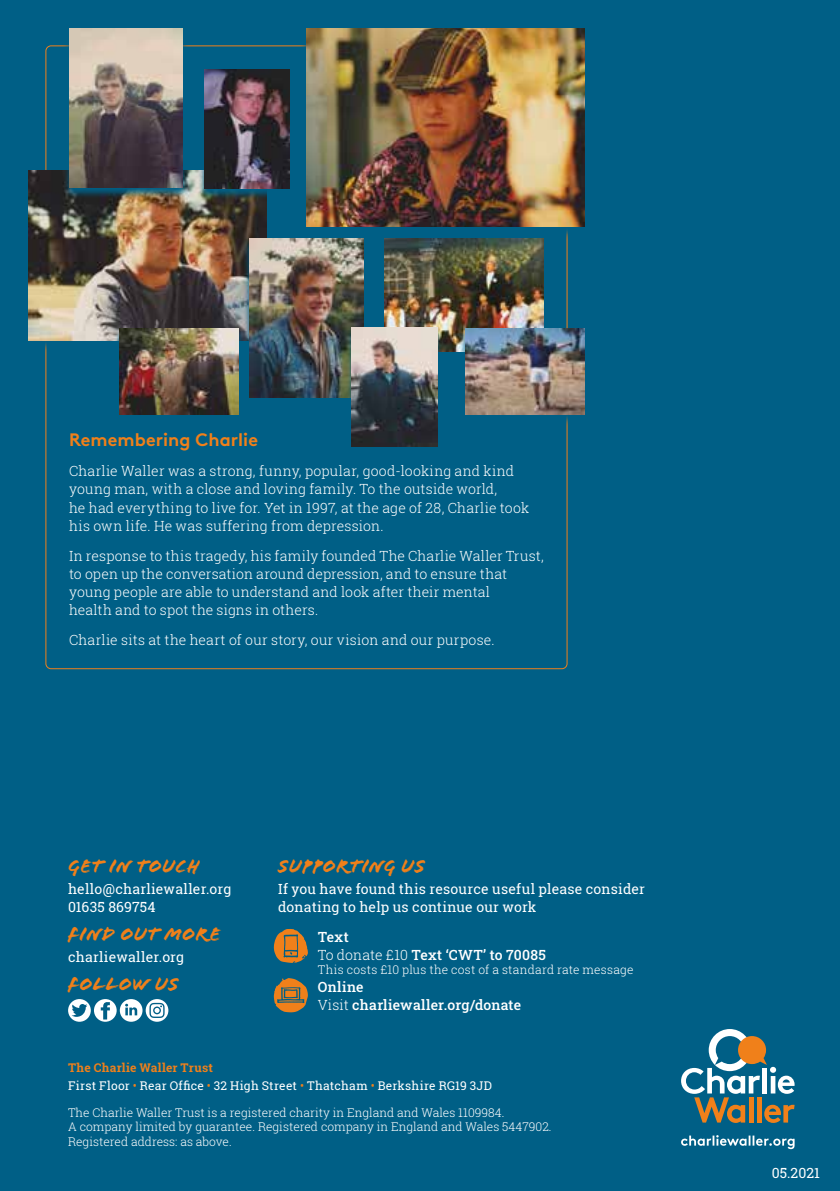
<style>
.page{position:relative;width:840px;height:1191px;background:#fff}
.page>*{position:absolute;margin:0;border:0;box-sizing:border-box;transform-origin:0 0}
.t1{font:20px "Flood Std";letter-spacing:.02em;color:#f0801a}
.t2{font:700 18px "Brown";letter-spacing:.005em;color:#f0801a}
.t3{font:300 14px/18px "Roboto Slab";letter-spacing:.01em;color:#fff}
.t4{font:14px/18px "Roboto Slab";letter-spacing:.01em;color:#fff}
.t5{font:500 14px/18px "Roboto Slab";letter-spacing:.015em;color:#fff}
.t6{font:300 12px/14.4px "Roboto Slab";color:#fff}
.t7{font:12px/18px "Roboto Slab";letter-spacing:.02em;color:#fff}
.t8{font:300 12px "Roboto Slab";letter-spacing:.02em;color:#fff}
.s1{font-weight:300}
.s2{font-weight:700;color:#f0801a}
.s3{color:#f0801a}
</style>
<div class="page">
<div style="left:0;top:0;width:839px;height:1191px;background:#005f86"></div>
<img style="left:28px;top:170px;width:238px;height:170px">
<img style="left:306px;top:28px;width:278px;height:199px">
<svg style="left:243px;top:238px;width:121px;height:160px"></svg>
<img style="left:249px;top:238px;width:114px;height:159px">
<div style="left:113px;top:328px;width:131px;height:97px;background:#005f86"></div>
<img style="left:119px;top:329px;width:119px;height:85px">
<svg style="left:198px;top:69px;width:92px;height:131px"></svg>
<img style="left:204px;top:69px;width:85px;height:119px">
<svg style="left:63px;top:28px;width:125px;height:170px"></svg>
<img style="left:69px;top:28px;width:113px;height:159px">
<img style="left:385px;top:238px;width:158px;height:113px">
<svg style="left:459px;top:328px;width:126px;height:97px"></svg>
<img style="left:465px;top:329px;width:119px;height:85px">
<svg style="left:345px;top:327px;width:97px;height:120px"></svg>
<img style="left:351px;top:327px;width:86px;height:119px">
<svg style="left:681px;top:1029px;width:113px;height:94px"></svg>
<svg style="left:681px;top:1135px;width:113px;height:14px"></svg>
<svg style="left:68px;top:999px;width:100px;height:22px"></svg>
<svg style="left:273px;top:978px;width:35px;height:34px"></svg>
<svg style="left:273px;top:929px;width:35px;height:34px"></svg>
<p class="t2" style="left:69px;top:425px;width:190px">Remembering Charlie</p>
<p class="t3" style="left:69px;top:462px;width:461px">Charlie Waller was a strong, funny, popular, good-looking and kind young man, with a close and loving family. To the outside world,<br>he had everything to live for. Yet in 1997, at the age of 28, Charlie took his own life. He was suffering from depression.</p>
<p class="t3" style="left:69px;top:546px;width:476px">In response to this tragedy, his family founded The Charlie Waller Trust, to open up the conversation around depression, and to ensure that young people are able to understand and look after their mental<br>health and to spot the signs in others.</p>
<p class="t3" style="left:69px;top:630px;width:427px">Charlie sits at the heart of our story, our vision and our purpose.</p>
<h1 class="t1" style="left:68px;top:854px;width:133px">GET IN TOUCH</h1>
<p class="t4" style="left:68px;top:879px;width:165px">hello@charliewaller.org<br>01635 869754</p>
<h1 class="t1" style="left:68px;top:922px;width:154px">FIND OUT MORE</h1>
<p class="t4" style="left:68px;top:947px;width:117px">charliewaller.org</p>
<h1 class="t1" style="left:68px;top:972px;width:112px">FOLLOW US</h1>
<h1 class="t1" style="left:278px;top:854px;width:148px">SUPPORTING US</h1>
<p class="t4" style="left:278px;top:879px;width:368px">If you have found this resource useful please consider donating to help us continue our work</p>
<p class="t5" style="left:317px;top:927px;width:229px">Text<br><span class="s1">To donate £10</span> Text ‘CWT’ to 70085</p>
<p class="t8" style="left:317px;top:961px;width:317px">This costs £10 plus the cost of a standard rate message</p>
<p class="t5" style="left:317px;top:977px;width:204px">Online<br><span class="s1">Visit</span> charliewaller.org/donate</p>
<p class="t7" style="left:68px;top:1058px;width:425px"><span class="s2">The Charlie Waller Trust<br></span>First Floor <span class="s3">•</span> Rear Office <span class="s3">•</span> 32 High Street <span class="s3">•</span> Thatcham <span class="s3">•</span> Berkshire RG19 3JD</p>
<p class="t6" style="left:68px;top:1105px;width:485px">The Charlie Waller Trust is a registered charity in England and Wales 1109984.<br>A company limited by guarantee. Registered company in England and Wales 5447902.<br>Registered address: as above.</p>
<p class="t4" style="left:771px;top:1163px;width:49px">05.2021</p>
</div>
